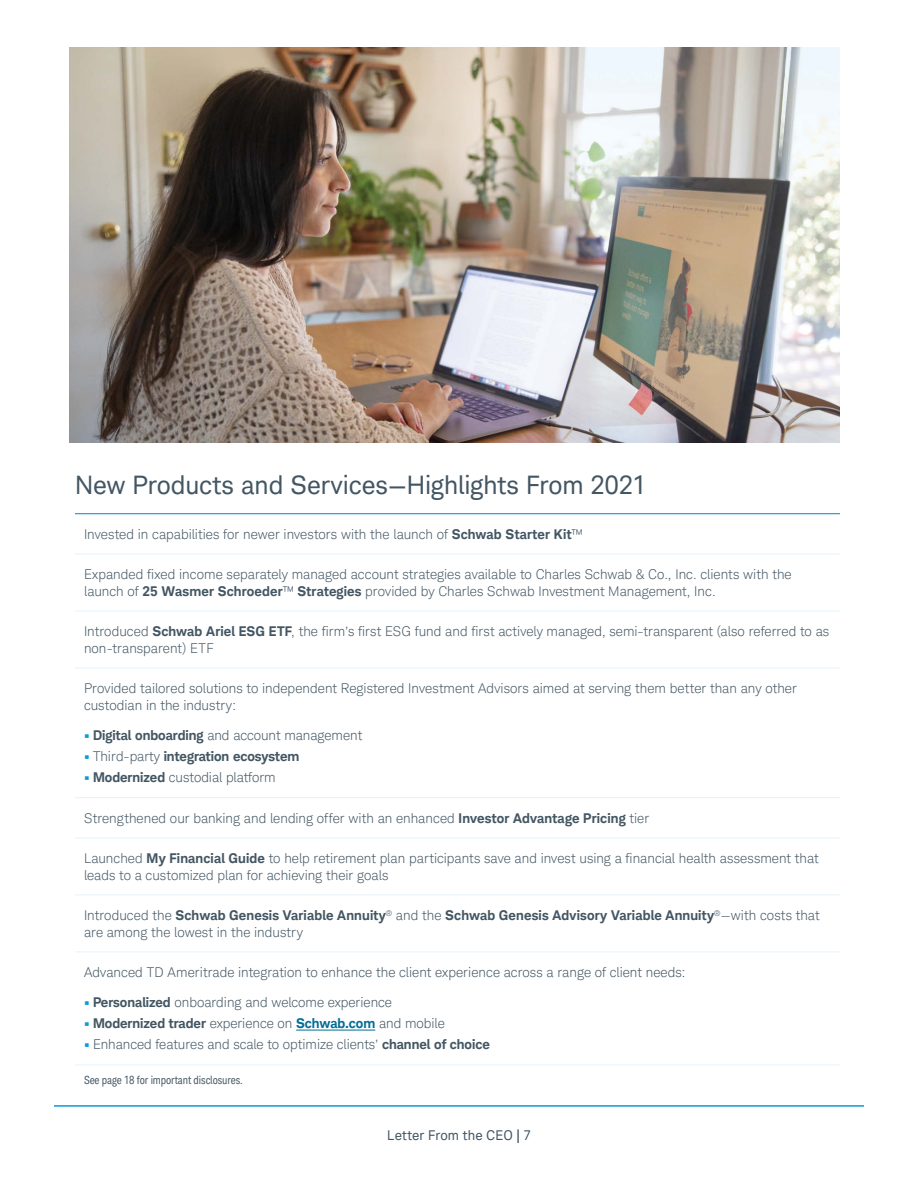
<style>
.page{position:relative;width:918px;height:1188px;background:#fff}
.page>*{position:absolute;margin:0;border:0;box-sizing:border-box;transform-origin:0 0}
.t1{font:25.5px "Charles Modern";color:#435663}
.t2{font:300 13.5px/16.5px "Charles Modern";letter-spacing:.005em;color:#435663}
.t3{font:700 13.5px/16.5px "Charles Modern";letter-spacing:.01em;color:#435663}
.t4{font:13.5px "Charles Modern";letter-spacing:.015em;color:#435663}
.t5{font:condensed 11.25px "Charles Modern";letter-spacing:-.01em;color:#435663}
.s1{font-weight:700}
.s2{font-weight:500;color:#079cd8}
.s3{font-weight:300}
.s4{font-weight:700;color:#046d97}
</style>
<div class="page">
<hr style="left:54px;top:1105px;width:810px;height:2px;background:#079cd8">
<img style="left:69px;top:47px;width:771px;height:395px">
<hr style="left:75px;top:513px;width:765px;height:1px;background:#079cd8">
<hr style="left:75px;top:553px;width:765px;height:2px;background:#e6f5fb">
<hr style="left:75px;top:610px;width:765px;height:1px;background:#e6f5fb">
<hr style="left:75px;top:667px;width:765px;height:1px;background:#e6f5fb">
<hr style="left:75px;top:797px;width:765px;height:1px;background:#e6f5fb">
<hr style="left:75px;top:837px;width:765px;height:1px;background:#e6f5fb">
<hr style="left:75px;top:894px;width:765px;height:1px;background:#e6f5fb">
<hr style="left:75px;top:951px;width:765px;height:1px;background:#e6f5fb">
<hr style="left:75px;top:1064px;width:765px;height:1px;background:#e6f5fb">
<hr style="left:296px;top:1030px;width:79px;height:1px;background:#046d97">
<h1 class="t1" style="left:75px;top:470px;width:573px">New Products and Services—Highlights From 2021</h1>
<p class="t2" style="left:84px;top:526px;width:500px">Invested in capabilities for newer investors with the launch of <span class="s1">Schwab Starter Kit</span>™</p>
<p class="t2" style="left:84px;top:566px;width:709px">Expanded fixed income separately managed account strategies available to Charles Schwab &amp; Co., Inc. clients with the launch of <span class="s1">25 Wasmer Schroeder</span>™ <span class="s1">Strategies</span> provided by Charles Schwab Investment Management, Inc.</p>
<p class="t2" style="left:84px;top:623px;width:747px">Introduced <span class="s1">Schwab Ariel ESG ETF</span>, the firm’s first ESG fund and first actively managed, semi-transparent (also referred to as non-transparent) ETF</p>
<p class="t2" style="left:84px;top:680px;width:714px">Provided tailored solutions to independent Registered Investment Advisors aimed at serving them better than any other custodian in the industry:</p>
<p class="t2" style="left:84px;top:727px;width:280px"><span class="s2">•</span> <span class="s1">Digital onboarding</span> and account management</p>
<p class="t3" style="left:84px;top:748px;width:217px"><span class="s2">•</span> <span class="s3">Third-party</span> integration ecosystem</p>
<p class="t2" style="left:84px;top:769px;width:193px"><span class="s2">•</span> <span class="s1">Modernized</span> custodial platform</p>
<p class="t2" style="left:84px;top:810px;width:567px">Strengthened our banking and lending offer with an enhanced <span class="s1">Investor Advantage Pricing</span> tier</p>
<p class="t2" style="left:84px;top:850px;width:736px">Launched <span class="s1">My Financial Guide</span> to help retirement plan participants save and invest using a financial health assessment that leads to a customized plan for achieving their goals</p>
<p class="t3" style="left:84px;top:907px;width:737px"><span class="s3">Introduced the</span> Schwab Genesis Variable Annuity<sup>®</sup> <span class="s3">and the</span> Schwab Genesis Advisory Variable Annuity<sup>®</sup><span class="s3">—with costs that are among the lowest in the industry</span></p>
<p class="t2" style="left:84px;top:964px;width:603px">Advanced TD Ameritrade integration to enhance the client experience across a range of client needs:</p>
<p class="t2" style="left:84px;top:994px;width:309px"><span class="s2">•</span> <span class="s1">Personalized</span> onboarding and welcome experience</p>
<p class="t2" style="left:84px;top:1015px;width:362px"><span class="s2">•</span> <span class="s1">Modernized trader</span> experience on <span class="s4">Schwab.com</span> and mobile</p>
<p class="t2" style="left:84px;top:1036px;width:407px"><span class="s2">•</span> Enhanced features and scale to optimize clients’ <span class="s1">channel of choice</span></p>
<p class="t5" style="left:84px;top:1073px;width:160px">See page 18 for important disclosures.</p>
<p class="t4" style="left:387px;top:1127px;width:145px">Letter From the CEO <span class="s1">|</span> 7</p>
</div>
